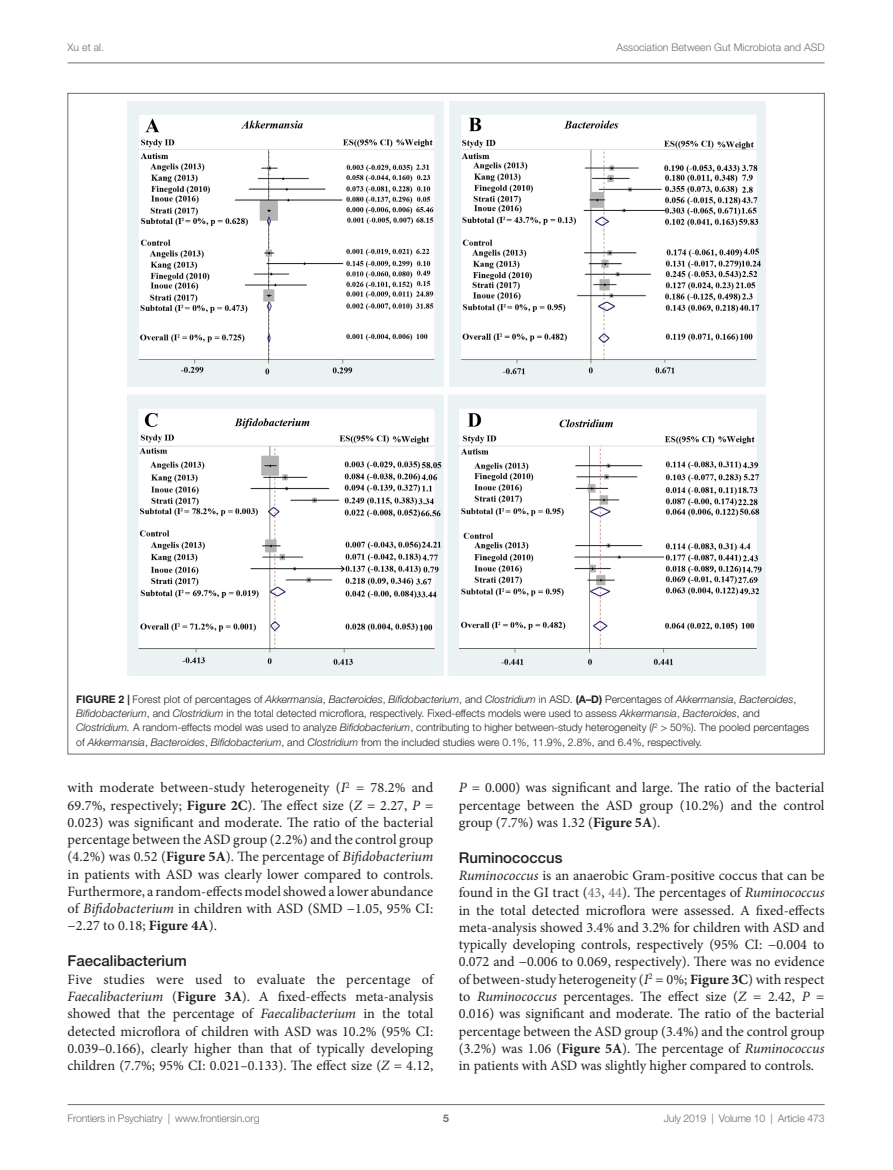
<style>
.page{position:relative;width:893px;height:1170px;background:#fff}
.page>*{position:absolute;margin:0;border:0;box-sizing:border-box;transform-origin:0 0}
._3{font:500 15px "Helvetica Neue LT Std";color:#231f20}
.T1{font:14.25px/17.2px "Minion Pro";color:#231f20;text-align:justify}
.FC{font:300 10.5px/14.2px "Helvetica Neue LT Std";color:#231f20}
.t1{font:300 10.5px "Helvetica Neue LT Std";letter-spacing:-.015em;color:#6c6d70}
.t2{font:700 10.5px "Helvetica Neue LT Std";color:#6c6d70}
.s1{font-weight:700}
.s2{font-style:italic}
.s3{color:#6c6d70}
</style>
<div class="page">
<hr style="left:68px;top:63px;width:756px;height:1px;background:#6c6d70">
<hr style="left:68px;top:1104px;width:756px;height:1px;background:#6c6d70">
<img style="left:127px;top:102px;width:638px;height:573px">
<p class="t1" style="left:68px;top:41px;width:38px">Xu et al.</p>
<p class="t1" style="left:617px;top:41px;width:209px">Association Between Gut Microbiota and ASD</p>
<p class="FC" style="left:76px;top:691px;width:735px"><span class="s1">FIGURE 2 |</span> Forest plot of percentages of <span class="s2">Akkermansia</span>, <span class="s2">Bacteroides</span>, <span class="s2">Bifidobacterium</span>, and <span class="s2">Clostridium</span> in ASD. <span class="s1">(A–D)</span> Percentages of <span class="s2">Akkermansia</span>, <span class="s2">Bacteroides</span>, <span class="s2">Bifidobacterium</span>, and <span class="s2">Clostridium</span> in the total detected microflora, respectively. Fixed-effects models were used to assess <span class="s2">Akkermansia</span>, <span class="s2">Bacteroides</span>, and <span class="s2">Clostridium.</span> A random-effects model was used to analyze <span class="s2">Bifidobacterium</span>, contributing to higher between-study heterogeneity (<span class="s2">I</span><sup>2</sup> &gt; 50%). The pooled percentages of <span class="s2">Akkermansia</span>, <span class="s2">Bacteroides</span>, <span class="s2">Bifidobacterium</span>, and <span class="s2">Clostridium</span> from the included studies were 0.1%, 11.9%, 2.8%, and 6.4%, respectively.</p>
<p class="T1" style="left:68px;top:779px;width:367px">with moderate between-study heterogeneity (<span class="s2">I</span><sup>2</sup> = 78.2% and 69.7%, respectively; <span class="s1">Figure 2C</span>). The effect size (<span class="s2">Z</span> = 2.27, <span class="s2">P</span> = 0.023) was significant and moderate. The ratio of the bacterial percentage between the ASD group (2.2%) and the control group (4.2%) was 0.52 (<span class="s1">Figure 5A</span>). The percentage of <span class="s2">Bifidobacterium </span>in patients with ASD was clearly lower compared to controls.<br>Furthermore, a random-effects model showed a lower abundance of <span class="s2">Bifidobacterium</span> in children with ASD (SMD −1.05, 95% CI: −2.27 to 0.18; <span class="s1">Figure 4A</span>).</p>
<p class="_3" style="left:68px;top:952px;width:121px">Faecalibacterium</p>
<p class="T1" style="left:68px;top:970px;width:367px">Five studies were used to evaluate the percentage of <span class="s2">Faecalibacterium</span> (<span class="s1">Figure 3A</span>). A fixed-effects meta-analysis showed that the percentage of <span class="s2">Faecalibacterium</span> in the total detected microflora of children with ASD was 10.2% (95% CI:<br>0.039–0.166), clearly higher than that of typically developing children (7.7%; 95% CI: 0.021–0.133). The effect size (<span class="s2">Z</span> = 4.12,</p>
<p class="T1" style="left:459px;top:779px;width:367px"><span class="s2">P</span> = 0.000) was significant and large. The ratio of the bacterial percentage between the ASD group (10.2%) and the control group (7.7%) was 1.32 (<span class="s1">Figure 5A</span>).</p>
<p class="_3" style="left:459px;top:848px;width:105px">Ruminococcus</p>
<p class="T1" style="left:459px;top:867px;width:367px"><span class="s2">Ruminococcus</span> is an anaerobic Gram-positive coccus that can be found in the GI tract (<span class="s3">43</span>, <span class="s3">44</span>). The percentages of <span class="s2">Ruminococcus </span>in the total detected microflora were assessed. A fixed-effects meta-analysis showed 3.4% and 3.2% for children with ASD and typically developing controls, respectively (95% CI: −0.004 to 0.072 and −0.006 to 0.069, respectively). There was no evidence of between-study heterogeneity (<span class="s2">I</span><sup>2</sup> = 0%; <span class="s1">Figure 3C</span>) with respect to <span class="s2">Ruminococcus</span> percentages. The effect size (<span class="s2">Z</span> = 2.42, <span class="s2">P</span> = 0.016) was significant and moderate. The ratio of the bacterial percentage between the ASD group (3.4%) and the control group (3.2%) was 1.06 (<span class="s1">Figure 5A</span>). The percentage of <span class="s2">Ruminococcus </span>in patients with ASD was slightly higher compared to controls.</p>
<p class="t1" style="left:68px;top:1111px;width:193px">Frontiers in Psychiatry | www.frontiersin.org</p>
<p class="t2" style="left:443px;top:1111px;width:7px">5</p>
<p class="t1" style="left:664px;top:1111px;width:162px">July 2019 | Volume 10 | Article 473</p>
</div>
